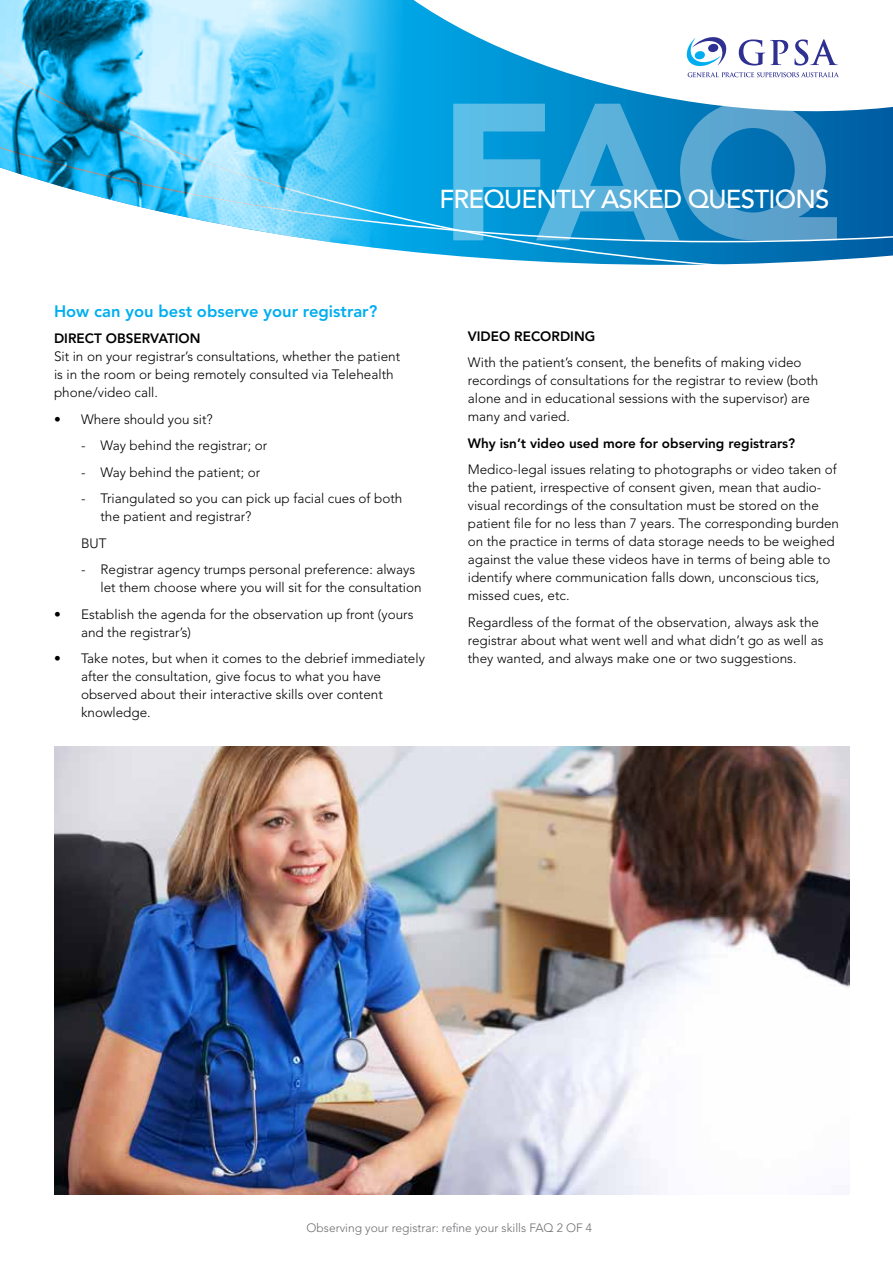
<style>
.page{position:relative;width:893px;height:1263px;background:#fff}
.page>*{position:absolute;margin:0;border:0;box-sizing:border-box;transform-origin:0 0}
.t1{font:900 192.9px "Avenir LT Std";color:#fff}
.t2{font:500 25.8px "Avenir LT Std";letter-spacing:-.03em;color:#fff}
.t3{font:800 16.5px "Avenir LT Std";color:#00aeef}
.t4{font:300 13.5px/18px "Avenir LT Std";color:#000}
.t5{font:800 13.5px "Avenir LT Std";color:#000}
.t6{font:300 12px "Avenir LT Std";color:#6d6e71}
</style>
<div class="page">
<img style="left:54px;top:746px;width:795px;height:449px">
<svg style="left:403px;top:136px;width:490px;height:129px;background:#0c86c5"></svg>
<svg style="left:403px;top:0;width:490px;height:136px"></svg>
<svg style="left:687px;top:37px;width:39px;height:29px"></svg>
<svg style="left:688px;top:72px;width:151px;height:5px"></svg>
<svg style="left:739px;top:39px;width:49px;height:27px"></svg>
<svg style="left:794px;top:39px;width:44px;height:27px"></svg>
<img style="left:0;top:0;width:403px;height:251px">
<h1 class="t1" style="left:438px;top:56px;width:401px">FAQ</h1>
<h2 class="t2" style="left:439px;top:184px;width:391px">FREQUENTLY ASKED QUESTIONS</h2>
<p class="t3" style="left:54px;top:301px;width:325px">How can you best observe your registrar?</p>
<p class="t5" style="left:54px;top:330px;width:148px">DIRECT OBSERVATION</p>
<p class="t4" style="left:54px;top:347px;width:348px">Sit in on your registrar’s consultations, whether the patient is in the room or being remotely consulted via Telehealth phone/video call.</p>
<p class="t4" style="left:54px;top:410px;width:160px">• Where should you sit?</p>
<p class="t4" style="left:81px;top:436px;width:188px">- Way behind the registrar; or</p>
<p class="t4" style="left:81px;top:463px;width:181px">- Way behind the patient; or</p>
<p class="t4" style="left:100px;top:489px;width:303px;text-indent:-19px">- Triangulated so you can pick up facial cues of both the patient and registrar?</p>
<p class="t4" style="left:81px;top:534px;width:27px">BUT</p>
<p class="t4" style="left:100px;top:560px;width:323px;text-indent:-19px">- Registrar agency trumps personal preference: always let them choose where you will sit for the consultation</p>
<p class="t4" style="left:81px;top:605px;width:334px;text-indent:-27px">• Establish the agenda for the observation up front (yours and the registrar’s)</p>
<p class="t4" style="left:81px;top:649px;width:345px;text-indent:-27px">• Take notes, but when it comes to the debrief immediately after the consultation, give focus to what you have observed about their interactive skills over content knowledge.</p>
<p class="t5" style="left:468px;top:328px;width:129px">VIDEO RECORDING</p>
<p class="t4" style="left:468px;top:354px;width:352px">With the patient’s consent, the benefits of making video recordings of consultations for the registrar to review (both alone and in educational sessions with the supervisor) are many and varied.</p>
<p class="t5" style="left:468px;top:435px;width:329px">Why isn’t video used more for observing registrars?</p>
<p class="t4" style="left:468px;top:461px;width:373px">Medico-legal issues relating to photographs or video taken of the patient, irrespective of consent given, mean that audio&shy;visual recordings of the consultation must be stored on the patient file for no less than 7 years. The corresponding burden on the practice in terms of data storage needs to be weighed against the value these videos have in terms of being able to identify where communication falls down, unconscious tics, missed cues, etc.</p>
<p class="t4" style="left:468px;top:613px;width:357px">Regardless of the format of the observation, always ask the registrar about what went well and what didn’t go as well as they wanted, and always make one or two suggestions.</p>
<p class="t6" style="left:307px;top:1220px;width:287px">Observing your registrar: refine your skills FAQ 2 OF 4</p>
</div>
